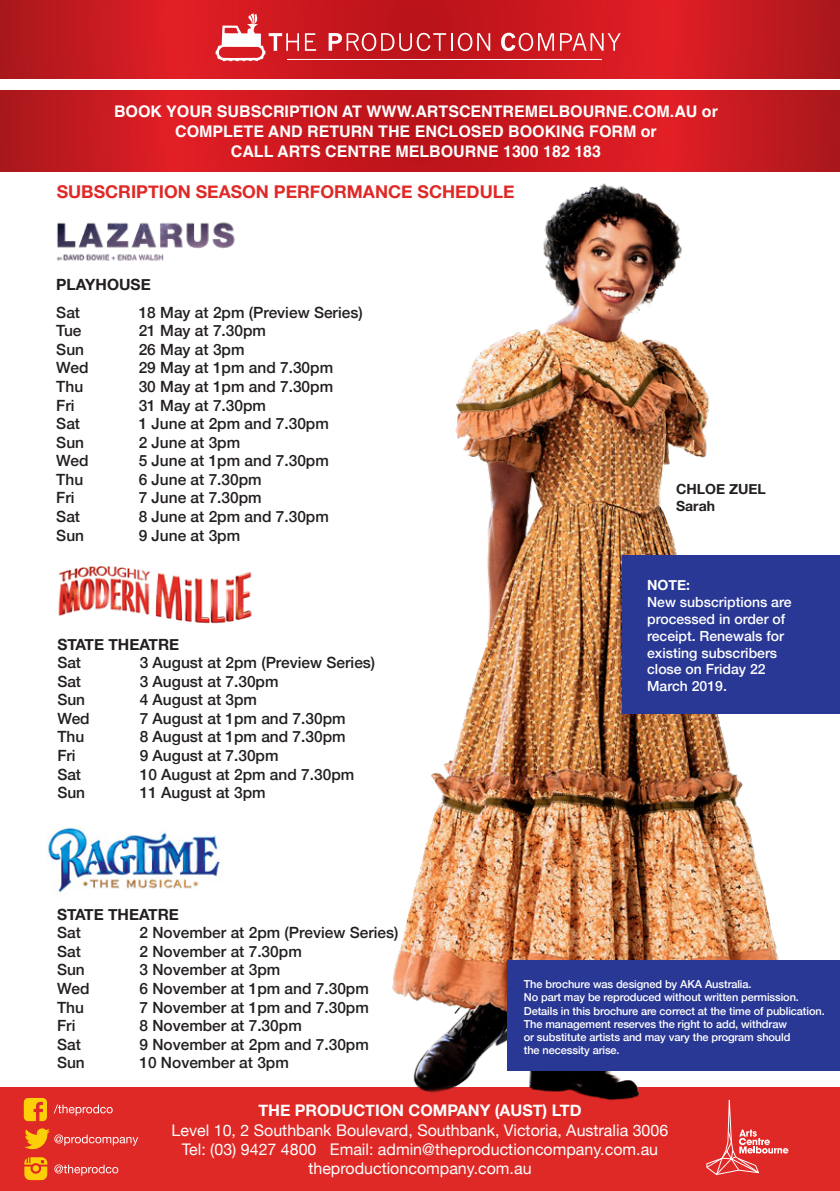
<style>
.page{position:relative;width:840px;height:1191px;background:#fff}
.page>*{position:absolute;margin:0;border:0;box-sizing:border-box;transform-origin:0 0}
.t1{font:700 17.6px "Helvetica Neue";color:#df2926}
.t2{font:16px "Helvetica Neue";color:#fff}
.t3{font:700 16px "Helvetica";color:#fff}
.t4{font:700 16px "Helvetica Neue";color:#fff}
.t5{font:500 15.4px "Helvetica Neue";color:#231f20}
.t6{font:700 15.4px "Helvetica Neue";color:#231f20}
.t7{font:500 14px/16.8px "Helvetica Neue";color:#fff}
.t8{font:700 14px "Helvetica Neue";color:#231f20}
.t9{font:700 14px "Helvetica Neue";color:#fff}
.t10{font:500 11px/13.2px "Helvetica Neue";letter-spacing:-.01em;color:#fff}
</style>
<div class="page">
<svg style="left:0;top:90px;width:839px;height:81px;background:#ca1a20"></svg>
<svg style="left:0;top:0;width:839px;height:78px;background:#c91920"></svg>
<div style="left:0;top:1087px;width:839px;height:104px;background:#df2926"></div>
<svg style="left:706px;top:1129px;width:82px;height:46px"></svg>
<svg style="left:54px;top:1164px;width:64px;height:11px"></svg>
<svg style="left:54px;top:1104px;width:59px;height:11px"></svg>
<svg style="left:215px;top:13px;width:84px;height:48px"></svg>
<svg style="left:305px;top:33px;width:11px;height:18px"></svg>
<svg style="left:328px;top:33px;width:162px;height:18px;background:#cf5156"></svg>
<svg style="left:501px;top:33px;width:52px;height:18px"></svg>
<svg style="left:559px;top:33px;width:61px;height:18px"></svg>
<hr style="left:287px;top:59px;width:314px;height:1px;background:#fff">
<img style="left:257px;top:121px;width:582px;height:1008px">
<div style="left:622px;top:555px;width:217px;height:159px;background:#293795"></div>
<svg style="left:24px;top:1098px;width:23px;height:23px"></svg>
<svg style="left:24px;top:1128px;width:114px;height:21px"></svg>
<svg style="left:24px;top:1157px;width:23px;height:23px"></svg>
<div style="left:507px;top:960px;width:332px;height:110px;background:#293795"></div>
<img style="left:58px;top:545px;width:202px;height:100px">
<img style="left:48px;top:827px;width:172px;height:66px">
<img style="left:57px;top:222px;width:178px;height:39px">
<p class="t3" style="left:114px;top:98px;width:605px">BOOK YOUR SUBSCRIPTION AT WWW.ARTSCENTREMELBOURNE.COM.AU or</p>
<p class="t3" style="left:175px;top:118px;width:483px">COMPLETE AND RETURN THE ENCLOSED BOOKING FORM or</p>
<p class="t3" style="left:231px;top:138px;width:371px">CALL ARTS CENTRE MELBOURNE 1300 182 183</p>
<p class="t1" style="left:57px;top:178px;width:459px">SUBSCRIPTION SEASON PERFORMANCE SCHEDULE</p>
<p class="t6" style="left:56px;top:272px;width:96px">PLAYHOUSE</p>
<p class="t5" style="left:56px;top:300px;width:25px">Sat</p>
<p class="t5" style="left:139px;top:300px;width:225px">18 May at 2pm (Preview Series)</p>
<p class="t5" style="left:56px;top:318px;width:27px">Tue</p>
<p class="t5" style="left:139px;top:318px;width:129px">21 May at 7.30pm</p>
<p class="t5" style="left:56px;top:337px;width:29px">Sun</p>
<p class="t5" style="left:139px;top:337px;width:107px">26 May at 3pm</p>
<p class="t5" style="left:56px;top:355px;width:34px">Wed</p>
<p class="t5" style="left:139px;top:355px;width:196px">29 May at 1pm and 7.30pm</p>
<p class="t5" style="left:56px;top:374px;width:28px">Thu</p>
<p class="t5" style="left:139px;top:374px;width:196px">30 May at 1pm and 7.30pm</p>
<p class="t5" style="left:56px;top:393px;width:20px">Fri</p>
<p class="t5" style="left:139px;top:393px;width:129px">31 May at 7.30pm</p>
<p class="t5" style="left:56px;top:411px;width:25px">Sat</p>
<p class="t5" style="left:139px;top:411px;width:191px">1 June at 2pm and 7.30pm</p>
<p class="t5" style="left:56px;top:430px;width:29px">Sun</p>
<p class="t5" style="left:139px;top:430px;width:103px">2 June at 3pm</p>
<p class="t5" style="left:56px;top:448px;width:34px">Wed</p>
<p class="t5" style="left:139px;top:448px;width:191px">5 June at 1pm and 7.30pm</p>
<p class="t5" style="left:56px;top:467px;width:28px">Thu</p>
<p class="t5" style="left:139px;top:467px;width:124px">6 June at 7.30pm</p>
<p class="t5" style="left:56px;top:485px;width:20px">Fri</p>
<p class="t5" style="left:139px;top:485px;width:124px">7 June at 7.30pm</p>
<p class="t5" style="left:56px;top:504px;width:25px">Sat</p>
<p class="t5" style="left:139px;top:504px;width:191px">8 June at 2pm and 7.30pm</p>
<p class="t5" style="left:56px;top:523px;width:29px">Sun</p>
<p class="t5" style="left:139px;top:523px;width:103px">9 June at 3pm</p>
<p class="t6" style="left:57px;top:632px;width:123px">STATE THEATRE</p>
<p class="t5" style="left:57px;top:650px;width:25px">Sat</p>
<p class="t5" style="left:140px;top:650px;width:237px">3 August at 2pm (Preview Series)</p>
<p class="t5" style="left:57px;top:669px;width:25px">Sat</p>
<p class="t5" style="left:140px;top:669px;width:140px">3 August at 7.30pm</p>
<p class="t5" style="left:57px;top:687px;width:29px">Sun</p>
<p class="t5" style="left:140px;top:687px;width:119px">4 August at 3pm</p>
<p class="t5" style="left:57px;top:706px;width:34px">Wed</p>
<p class="t5" style="left:140px;top:706px;width:207px">7 August at 1pm and 7.30pm</p>
<p class="t5" style="left:57px;top:724px;width:28px">Thu</p>
<p class="t5" style="left:140px;top:724px;width:207px">8 August at 1pm and 7.30pm</p>
<p class="t5" style="left:57px;top:743px;width:20px">Fri</p>
<p class="t5" style="left:140px;top:743px;width:140px">9 August at 7.30pm</p>
<p class="t5" style="left:57px;top:761px;width:25px">Sat</p>
<p class="t5" style="left:140px;top:761px;width:216px">10 August at 2pm and 7.30pm</p>
<p class="t5" style="left:57px;top:780px;width:29px">Sun</p>
<p class="t5" style="left:140px;top:780px;width:127px">11 August at 3pm</p>
<p class="t6" style="left:57px;top:902px;width:123px">STATE THEATRE</p>
<p class="t5" style="left:57px;top:920px;width:25px">Sat</p>
<p class="t5" style="left:139px;top:920px;width:260px">2 November at 2pm (Preview Series)</p>
<p class="t5" style="left:57px;top:939px;width:25px">Sat</p>
<p class="t5" style="left:139px;top:939px;width:164px">2 November at 7.30pm</p>
<p class="t5" style="left:57px;top:957px;width:29px">Sun</p>
<p class="t5" style="left:139px;top:957px;width:142px">3 November at 3pm</p>
<p class="t5" style="left:57px;top:976px;width:34px">Wed</p>
<p class="t5" style="left:139px;top:976px;width:231px">6 November at 1pm and 7.30pm</p>
<p class="t5" style="left:57px;top:994px;width:28px">Thu</p>
<p class="t5" style="left:139px;top:994px;width:231px">7 November at 1pm and 7.30pm</p>
<p class="t5" style="left:57px;top:1013px;width:20px">Fri</p>
<p class="t5" style="left:139px;top:1013px;width:164px">8 November at 7.30pm</p>
<p class="t5" style="left:57px;top:1031px;width:25px">Sat</p>
<p class="t5" style="left:139px;top:1031px;width:231px">9 November at 2pm and 7.30pm</p>
<p class="t5" style="left:57px;top:1050px;width:29px">Sun</p>
<p class="t5" style="left:139px;top:1050px;width:151px">10 November at 3pm</p>
<p class="t8" style="left:675px;top:478px;width:91px">CHLOE ZUEL</p>
<p class="t8" style="left:675px;top:495px;width:40px">Sarah</p>
<p class="t9" style="left:646px;top:574px;width:44px">NOTE:</p>
<p class="t7" style="left:646px;top:592px;width:146px">New subscriptions are processed in order of receipt. Renewals for existing subscribers close on Friday 22<br>March 2019.</p>
<p class="t10" style="left:523px;top:976px;width:229px">The brochure was designed by AKA Australia.</p>
<p class="t10" style="left:523px;top:990px;width:276px">No part may be reproduced without written permission.</p>
<p class="t10" style="left:523px;top:1003px;width:302px">Details in this brochure are correct at the time of publication.</p>
<p class="t10" style="left:523px;top:1016px;width:268px">The management reserves the right to add, withdraw or substitute artists and may vary the program should the necessity arise.</p>
<p class="t4" style="left:258px;top:1098px;width:324px">THE PRODUCTION COMPANY (AUST) LTD</p>
<p class="t2" style="left:171px;top:1118px;width:498px">Level 10, 2 Southbank Boulevard, Southbank, Victoria, Australia 3006</p>
<p class="t2" style="left:182px;top:1137px;width:477px">Tel: (03) 9427 4800 Email: admin@theproductioncompany.com.au</p>
<p class="t2" style="left:308px;top:1156px;width:224px">theproductioncompany.com.au</p>
</div>
